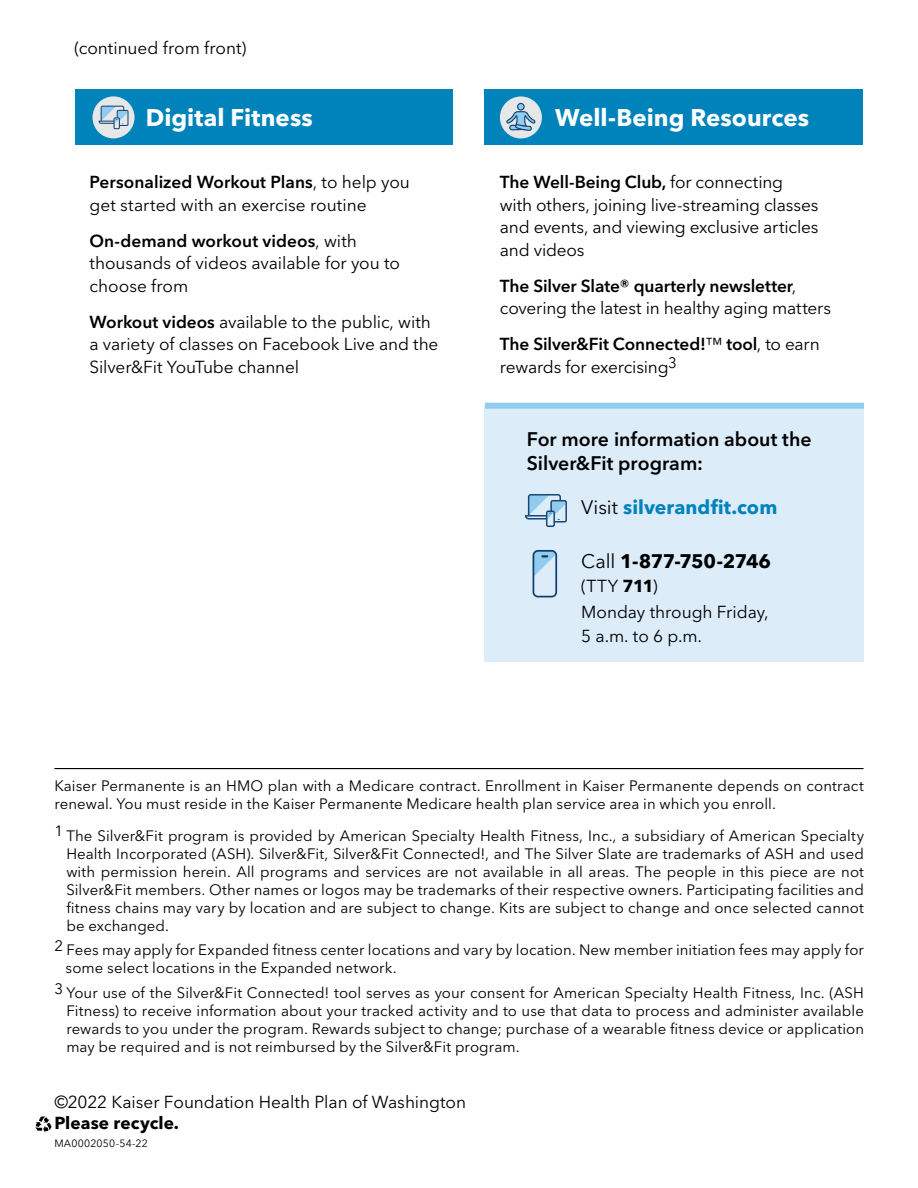
<style>
.page{position:relative;width:918px;height:1188px;background:#fff}
.page>*{position:absolute;margin:0;border:0;box-sizing:border-box;transform-origin:0 0}
.t1{font:700 24px "Avenir Next LT Pro";letter-spacing:.005em;color:#fff}
.t2{font:600 19.5px/24px "Avenir Next LT Pro";color:#000}
.t3{font:700 19.5px "Avenir Next LT Pro";letter-spacing:.005em;color:#0083bb}
.t4{font:700 19.5px "Avenir Next LT Pro";letter-spacing:-.025em;color:#000}
.t5{font:17.25px/22.5px "Avenir Next LT Pro";letter-spacing:-.005em;color:#000}
.t6{font:700 17.25px "Avenir Next LT Pro";letter-spacing:.005em;color:#000}
.t7{font:15px/18px "Avenir Next LT Pro";letter-spacing:.005em;color:#000}
.t8{font:10.5px "Avenir Next LT Pro";letter-spacing:.02em;color:#000}
.s1{font-weight:600}
.s2{font-weight:400;color:#000}
.s3{font-weight:400}
.s4{font-weight:700}
</style>
<div class="page">
<div style="left:485px;top:407px;width:379px;height:255px;background:#dcecf9"></div>
<div style="left:485px;top:403px;width:379px;height:6px;background:#91ccef"></div>
<hr style="left:54px;top:768px;width:810px;height:1px;background:#000">
<div style="left:75px;top:90px;width:378px;height:55px;background:#0083bb"></div>
<div style="left:93px;top:96px;width:42px;height:42px;background:#e6e7e8;border-radius:50%"></div>
<svg style="left:99px;top:106px;width:30px;height:23px"></svg>
<div style="left:485px;top:90px;width:378px;height:55px;background:#0083bb"></div>
<div style="left:500px;top:96px;width:42px;height:42px;background:#e6e7e8;border-radius:50%"></div>
<div style="left:517px;top:103px;width:8px;height:8px;border:1px solid #0d3d6c;border-radius:50%"></div>
<svg style="left:505px;top:104px;width:32px;height:28px"></svg>
<svg style="left:533px;top:550px;width:24px;height:47px"></svg>
<svg style="left:525px;top:494px;width:42px;height:33px"></svg>
<svg style="left:35px;top:1117px;width:17px;height:16px"></svg>
<p class="t5" style="left:75px;top:36px;width:173px">(continued from front)</p>
<h2 class="t1" style="left:146px;top:103px;width:169px">Digital Fitness</h2>
<h2 class="t1" style="left:555px;top:103px;width:256px">Well-Being Resources</h2>
<p class="t5" style="left:90px;top:171px;width:322px"><span class="s1">Personalized Workout Plans</span>, to help you get started with an exercise routine</p>
<p class="t5" style="left:90px;top:229px;width:312px"><span class="s1">On-demand workout videos</span>, with thousands of videos available for you to choose from</p>
<p class="t5" style="left:90px;top:310px;width:350px"><span class="s1">Workout videos</span> available to the public, with a variety of classes on Facebook Live and the<br>Silver&amp;Fit YouTube channel</p>
<p class="t5" style="left:500px;top:171px;width:320px"><span class="s1">The Well-Being Club,</span> for connecting with others, joining live-streaming classes and events, and viewing exclusive articles and videos</p>
<p class="t5" style="left:500px;top:274px;width:333px"><span class="s1">The Silver Slate® quarterly newsletter</span>, covering the latest in healthy aging matters</p>
<p class="t5" style="left:500px;top:333px;width:321px"><span class="s1">The Silver&amp;Fit Connected!</span>™ <span class="s1">tool</span>, to earn rewards for exercising<sup>3</sup></p>
<p class="t2" style="left:527px;top:427px;width:286px">For more information about the<br>Silver&amp;Fit program:</p>
<p class="t3" style="left:581px;top:496px;width:198px"><span class="s2">Visit</span> silverandft.com</p>
<p class="t4" style="left:581px;top:549px;width:192px"><span class="s3">Call</span> 1-877-750-2746</p>
<p class="t5" style="left:581px;top:573px;width:189px;line-height:26.1px">(TTY <span class="s4">711</span>)<br>Monday through Friday,</p>
<p class="t5" style="left:581px;top:625px;width:122px">5 a.m. to 6 p.m.</p>
<p class="t7" style="left:54px;top:777px;width:811px">Kaiser Permanente is an HMO plan with a Medicare contract. Enrollment in Kaiser Permanente depends on contract renewal. You must reside in the Kaiser Permanente Medicare health plan service area in which you enroll.</p>
<p class="t7" style="left:66px;top:827px;width:799px;text-align:justify;text-indent:-12px">1 The Silver&amp;Fit program is provided by American Specialty Health Fitness, Inc., a subsidiary of American Specialty Health Incorporated (ASH). Silver&amp;Fit, Silver&amp;Fit Connected!, and The Silver Slate are trademarks of ASH and used with permission herein. All programs and services are not available in all areas. The people in this piece are not Silver&amp;Fit members. Other names or logos may be trademarks of their respective owners. Participating facilities and ftness chains may vary by location and are subject to change. Kits are subject to change and once selected cannot be exchanged.</p>
<p class="t7" style="left:66px;top:941px;width:800px;text-indent:-11px">2 Fees may apply for Expanded ftness center locations and vary by location. New member initiation fees may apply for some select locations in the Expanded network.</p>
<p class="t7" style="left:66px;top:984px;width:799px;text-align:justify;text-indent:-12px">3 Your use of the Silver&amp;Fit Connected! tool serves as your consent for American Specialty Health Fitness, Inc. (ASH Fitness) to receive information about your tracked activity and to use that data to process and administer available rewards to you under the program. Rewards subject to change; purchase of a wearable ftness device or application may be required and is not reimbursed by the Silver&amp;Fit program.</p>
<p class="t5" style="left:54px;top:1090px;width:413px">©2022 Kaiser Foundation Health Plan of Washington</p>
<p class="t6" style="left:54px;top:1113px;width:126px">Please recycle.</p>
<p class="t8" style="left:54px;top:1137px;width:95px">MA0002050-54-22</p>
</div>
